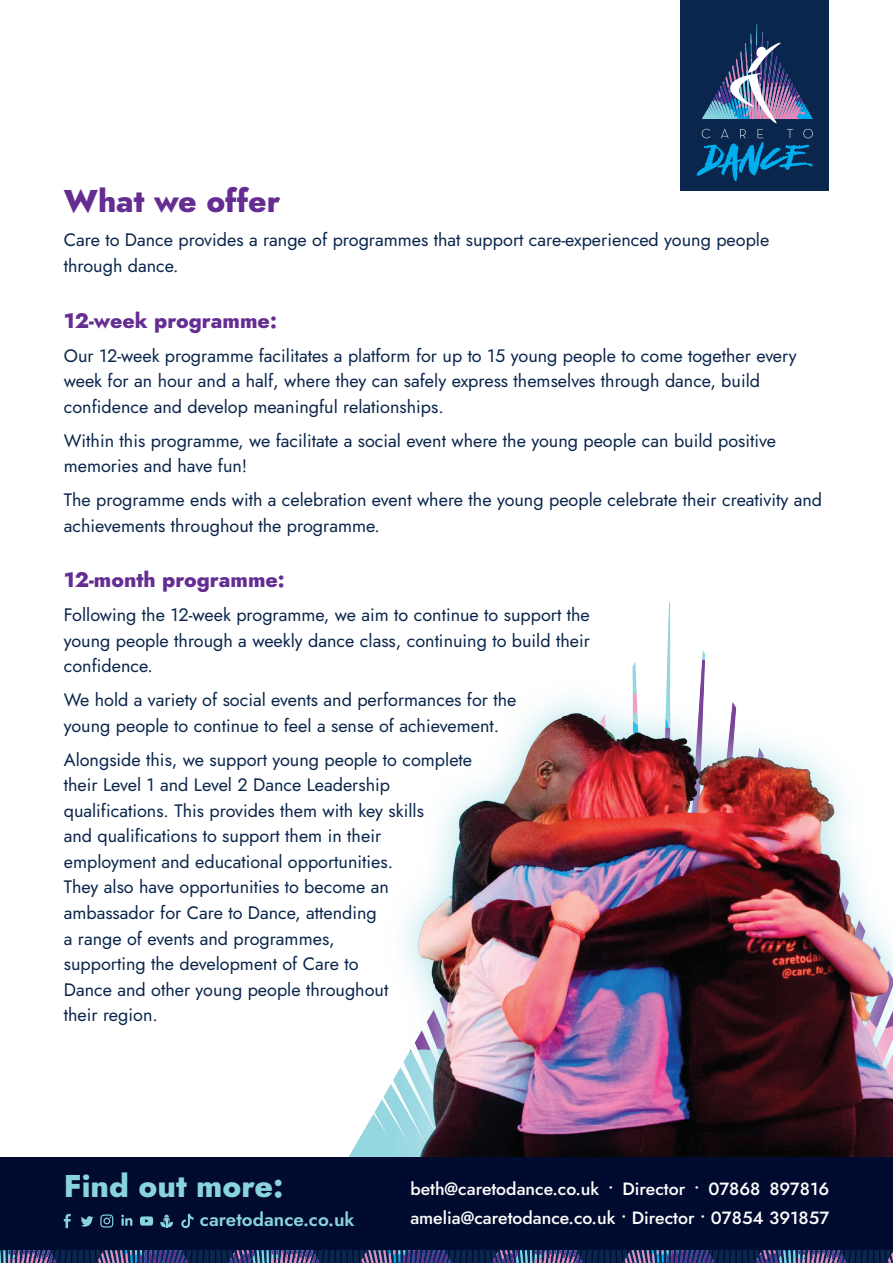
<style>
.page{position:relative;width:893px;height:1263px;background:#fff}
.page>*{position:absolute;margin:0;border:0;box-sizing:border-box;transform-origin:0 0}
.t1{font:800 31.5px "Jost";color:#89d3dd}
.t2{font:800 31.5px "Jost";color:#652d91}
.t3{font:800 21px "Jost";color:#652d91}
.t4{font:600 18.75px "Jost";color:#89d3dd}
.t5{font:18px/25.5px "Jost";color:#0b264c}
.t6{font:500 17.7px/28.2px "Jost";color:#fff}
</style>
<div class="page">
<img style="left:349px;top:602px;width:544px;height:555px">
<div style="left:0;top:1157px;width:893px;height:93px;background:#000b2f"></div>
<svg style="left:0;top:1250px;width:893px;height:13px;background:#313d6c"></svg>
<div style="left:680px;top:0;width:149px;height:190px;background:#0b264c"></div>
<svg style="left:697px;top:23px;width:116px;height:158px"></svg>
<svg style="left:160px;top:1214px;width:13px;height:13px"></svg>
<svg style="left:140px;top:1216px;width:13px;height:10px"></svg>
<svg style="left:121px;top:1214px;width:11px;height:12px"></svg>
<svg style="left:81px;top:1216px;width:12px;height:11px"></svg>
<svg style="left:64px;top:1214px;width:7px;height:14px"></svg>
<svg style="left:100px;top:1214px;width:13px;height:13px"></svg>
<svg style="left:181px;top:1214px;width:12px;height:14px"></svg>
<h1 class="t2" style="left:64px;top:180px;width:218px">What we offer</h1>
<p class="t5" style="left:64px;top:227px;width:707px">Care to Dance provides a range of programmes that support care-experienced young people through dance.</p>
<p class="t3" style="left:64px;top:306px;width:215px">12-week programme:</p>
<p class="t5" style="left:64px;top:343px;width:735px">Our 12-week programme facilitates a platform for up to 15 young people to come together every week for an hour and a half, where they can safely express themselves through dance, build confidence and develop meaningful relationships.</p>
<p class="t5" style="left:64px;top:428px;width:714px">Within this programme, we facilitate a social event where the young people can build positive memories and have fun!</p>
<p class="t5" style="left:64px;top:487px;width:760px">The programme ends with a celebration event where the young people celebrate their creativity and achievements throughout the programme.</p>
<p class="t3" style="left:64px;top:566px;width:223px">12-month programme:</p>
<p class="t5" style="left:64px;top:602px;width:528px;text-align:justify">Following the 12-week programme, we aim to continue to support the young people through a weekly dance class, continuing to build their confidence.</p>
<p class="t5" style="left:64px;top:687px;width:454px">We hold a variety of social events and performances for the young people to continue to feel a sense of achievement.</p>
<p class="t5" style="left:64px;top:747px;width:410px">Alongside this, we support young people to complete their Level 1 and Level 2 Dance Leadership qualifications. This provides them with key skills<br>and qualifications to support them in their employment and educational opportunities.<br>They also have opportunities to become an ambassador for Care to Dance, attending<br>a range of events and programmes,<br>supporting the development of Care to<br>Dance and other young people throughout<br>their region.</p>
<h1 class="t1" style="left:64px;top:1164px;width:221px">Find out more:</h1>
<p class="t4" style="left:200px;top:1206px;width:156px">caretodance.co.uk</p>
<p class="t6" style="left:410px;top:1175px;width:420px">beth@caretodance.co.uk • Director • 07868 897816 amelia@caretodance.co.uk • Director • 07854 391857</p>
</div>
